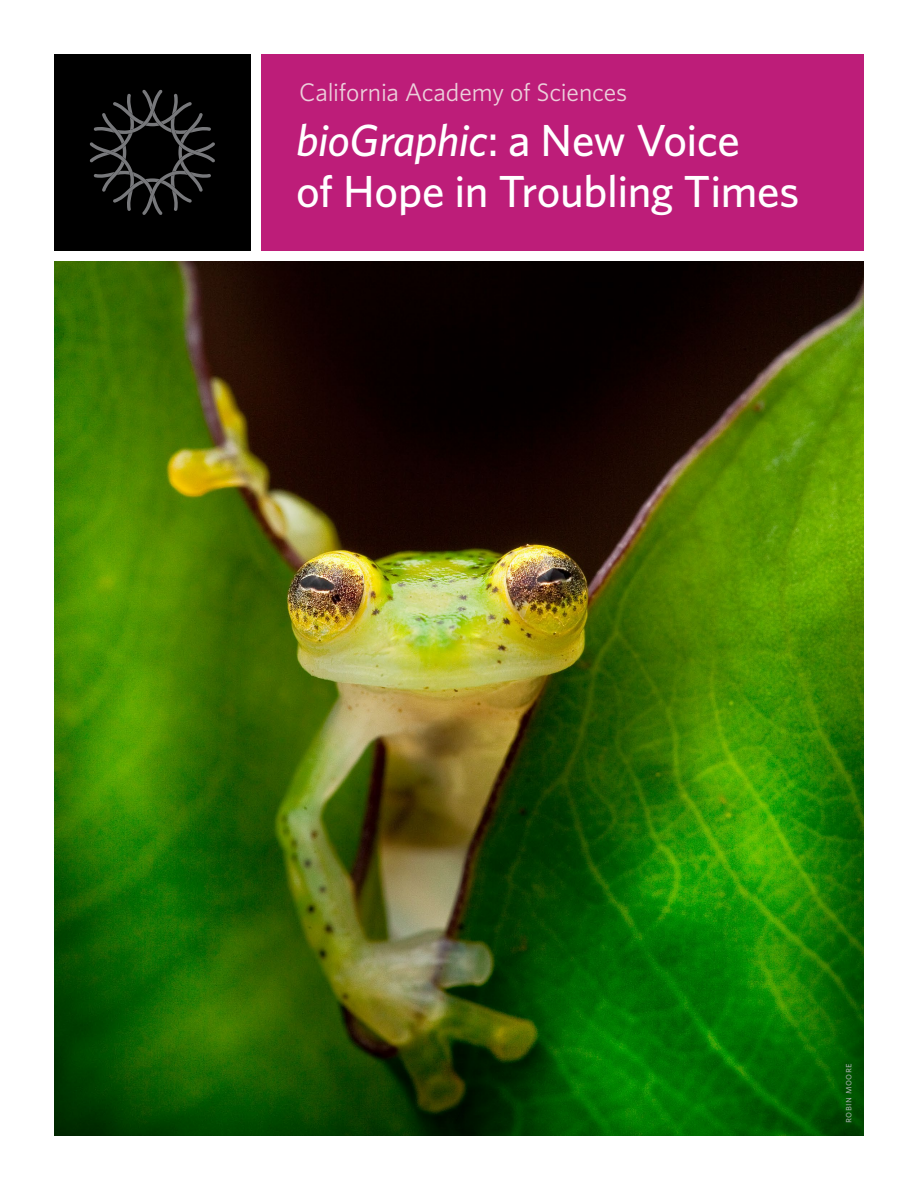
<style>
.page{position:relative;width:918px;height:1188px;background:#fff}
.page>*{position:absolute;margin:0;border:0;box-sizing:border-box;transform-origin:0 0}
.t1{font:500 45px/51px "Whitney";letter-spacing:-.01em;color:#fff}
.t2{font:25.35px "Whitney";letter-spacing:-.01em;color:#eccfdb}
.t3{font:10.5px "Whitney";letter-spacing:.05em;color:#b1b4b6}
.s1{font-style:italic}
</style>
<div class="page">
<img style="left:54px;top:261px;width:810px;height:874px">
<div style="left:262px;top:54px;width:602px;height:197px;background:#bd1d79"></div>
<div style="left:54px;top:54px;width:197px;height:197px;background:#000"></div>
<svg style="left:90px;top:90px;width:125px;height:125px"></svg>
<p class="t2" style="left:299px;top:76px;width:330px">California Academy of Sciences</p>
<p class="t1" style="left:296px;top:114px;width:505px"><span class="s1">bioGraphic</span>: a New Voice<br>of Hope in Troubling Times</p>
<p class="t3" style="left:841px;top:1123px;width:62px;rotate:-90deg">robin moore</p>
</div>
